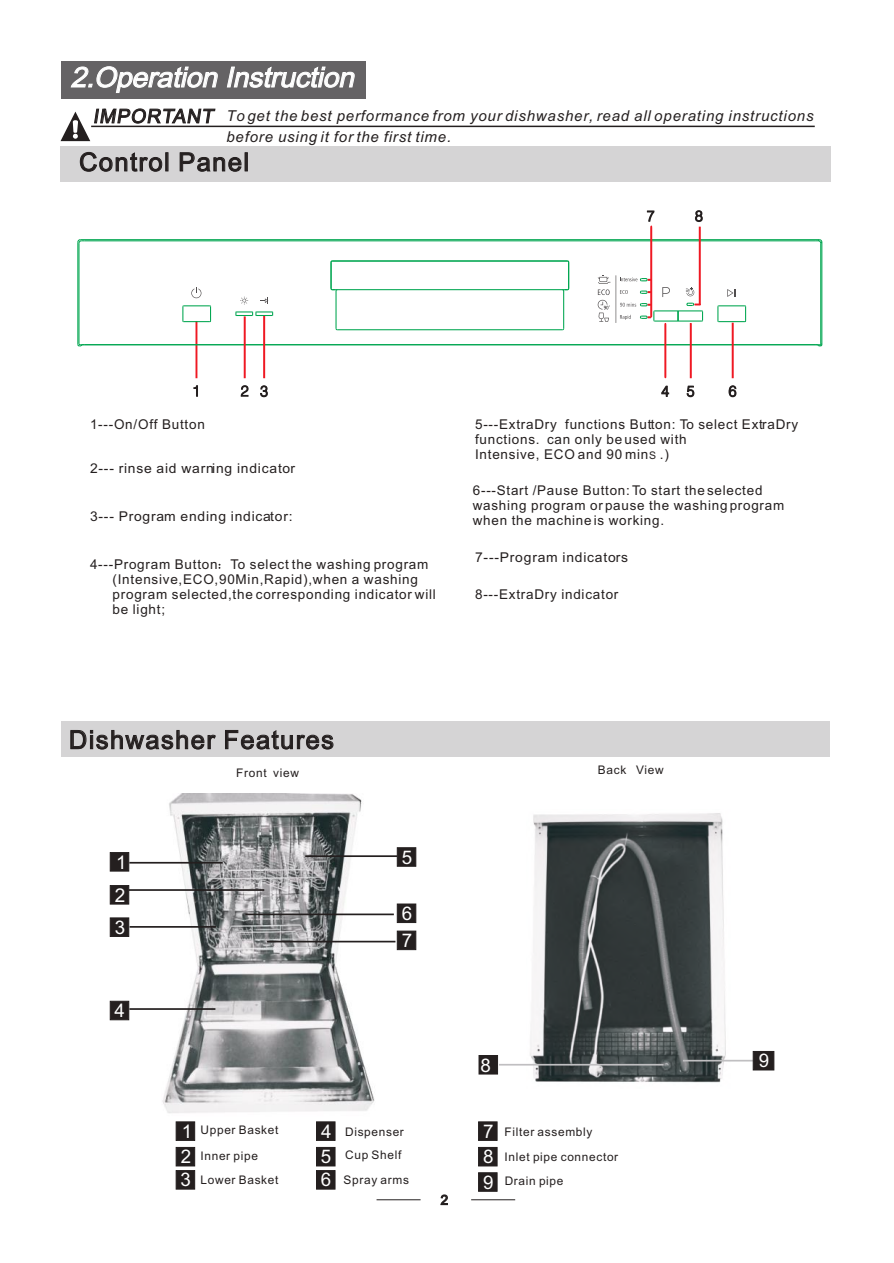
<style>
.page{position:relative;width:894px;height:1263px;background:#fff}
.page>*{position:absolute;margin:0;border:0;box-sizing:border-box;transform-origin:0 0}
.t1{font:italic 27.9px "Arial";color:#fff}
.t2{font:25.5px "Arial";letter-spacing:.055em;color:#241f1f}
.t3{font:19.05px "Arial";color:#fff}
.t4{font:18.75px/27.2px "Arial";color:#fff}
.t5{font:italic 15px "Arial";letter-spacing:.055em;color:#241f1f}
.t6{font:15px "Swis 721 Lt BT";color:#241f1f}
.t7{font:13.5px/15.1px "Arial";letter-spacing:.055em;color:#241f1f}
.t8{font:11.85px/22.4px "Arial";letter-spacing:.055em;color:#241f1f}
.s1{font-size:19.2px}
.s2{font-size:10.5px}
.s3{font-size:18.75px;color:#fff}
</style>
<div class="page">
<div style="left:61px;top:61px;width:305px;height:37px;background:#656365"></div>
<hr style="left:377px;top:1199px;width:44px;height:1px;background:#241f1f">
<hr style="left:471px;top:1199px;width:44px;height:1px;background:#241f1f">
<div style="left:62px;top:722px;width:768px;height:35px;background:#d5d4d5"></div>
<hr style="left:91px;top:126px;width:724px;height:1px;background:#241f1f">
<svg style="left:61px;top:112px;width:29px;height:29px"></svg>
<div style="left:61px;top:146px;width:770px;height:35px;background:#d5d4d5"></div>
<img style="left:530px;top:813px;width:201px;height:270px">
<img style="left:162px;top:793px;width:214px;height:320px">
<div style="left:176px;top:1122px;width:19px;height:19px;background:#241f1f;border:1px solid #241f1f"></div>
<hr style="left:683px;top:1060px;width:71px;height:2px;background:#c0bfc1">
<div style="left:397px;top:848px;width:19px;height:18px;background:#241f1f;border:1px solid #241f1f"></div>
<div style="left:397px;top:904px;width:19px;height:19px;background:#241f1f;border:1px solid #241f1f"></div>
<div style="left:397px;top:931px;width:19px;height:19px;background:#241f1f;border:1px solid #241f1f"></div>
<div style="left:110px;top:1001px;width:19px;height:19px;background:#241f1f;border:1px solid #241f1f"></div>
<div style="left:110px;top:918px;width:19px;height:19px;background:#241f1f;border:1px solid #241f1f"></div>
<div style="left:110px;top:885px;width:19px;height:19px;background:#241f1f;border:1px solid #241f1f"></div>
<div style="left:110px;top:852px;width:19px;height:19px;background:#241f1f;border:1px solid #241f1f"></div>
<div style="left:479px;top:1055px;width:19px;height:19px;background:#241f1f"></div>
<hr style="left:499px;top:1064px;width:165px;height:2px;background:#c0bfc1">
<hr style="left:245px;top:914px;width:149px;height:1px;background:#241f1f">
<hr style="left:129px;top:1008px;width:86px;height:2px;background:#241f1f">
<hr style="left:267px;top:941px;width:128px;height:1px;background:#241f1f">
<hr style="left:305px;top:855px;width:92px;height:2px;background:#241f1f">
<div style="left:176px;top:1147px;width:19px;height:19px;background:#241f1f;border:1px solid #241f1f"></div>
<div style="left:176px;top:1170px;width:19px;height:19px;background:#241f1f;border:1px solid #241f1f"></div>
<div style="left:316px;top:1122px;width:19px;height:19px;background:#241f1f;border:1px solid #241f1f"></div>
<div style="left:316px;top:1147px;width:19px;height:19px;background:#241f1f"></div>
<div style="left:316px;top:1170px;width:19px;height:19px;background:#241f1f;border:1px solid #241f1f"></div>
<div style="left:478px;top:1122px;width:19px;height:19px;background:#241f1f;border:1px solid #241f1f"></div>
<div style="left:478px;top:1147px;width:19px;height:19px;background:#241f1f"></div>
<div style="left:478px;top:1173px;width:19px;height:18px;background:#241f1f"></div>
<hr style="left:129px;top:862px;width:94px;height:2px;background:#241f1f">
<hr style="left:129px;top:889px;width:135px;height:2px;background:#241f1f">
<hr style="left:130px;top:926px;width:86px;height:2px;background:#241f1f">
<div style="left:753px;top:1051px;width:21px;height:19px;background:#241f1f;border:1px solid #241f1f"></div>
<hr style="left:196px;top:321px;width:1px;height:57px;background:#ef1923">
<hr style="left:77px;top:242px;width:1px;height:103px;background:#00a650">
<hr style="left:78px;top:243px;width:2px;height:101px;background:#00a650">
<hr style="left:336px;top:291px;width:1px;height:37px;background:#00a650">
<hr style="left:85px;top:344px;width:730px;height:1px;background:#00a650">
<hr style="left:337px;top:329px;width:225px;height:1px;background:#00a650">
<hr style="left:655px;top:321px;width:47px;height:1px;background:#00a650">
<hr style="left:655px;top:310px;width:47px;height:1px;background:#00a650">
<hr style="left:332px;top:289px;width:235px;height:1px;background:#00a650">
<hr style="left:332px;top:261px;width:235px;height:1px;background:#00a650">
<hr style="left:332px;top:260px;width:235px;height:1px;background:#00a650">
<hr style="left:85px;top:240px;width:730px;height:1px;background:#00a650">
<hr style="left:80px;top:239px;width:739px;height:1px;background:#00a650">
<hr style="left:563px;top:291px;width:1px;height:37px;background:#00a650">
<svg style="left:677px;top:311px;width:2px;height:10px"></svg>
<hr style="left:820px;top:243px;width:1px;height:101px;background:#00a650">
<hr style="left:821px;top:242px;width:1px;height:103px;background:#00a650">
<svg style="left:182px;top:305px;width:30px;height:18px"></svg>
<svg style="left:235px;top:311px;width:39px;height:6px"></svg>
<svg style="left:717px;top:305px;width:30px;height:18px"></svg>
<svg style="left:561px;top:260px;width:9px;height:32px"></svg>
<svg style="left:330px;top:260px;width:8px;height:32px"></svg>
<svg style="left:814px;top:239px;width:9px;height:6px"></svg>
<svg style="left:77px;top:239px;width:9px;height:5px"></svg>
<svg style="left:814px;top:342px;width:9px;height:5px"></svg>
<svg style="left:77px;top:342px;width:9px;height:5px"></svg>
<svg style="left:598px;top:275px;width:12px;height:47px"></svg>
<svg style="left:727px;top:289px;width:9px;height:8px"></svg>
<svg style="left:662px;top:287px;width:8px;height:10px"></svg>
<svg style="left:191px;top:287px;width:10px;height:11px"></svg>
<svg style="left:240px;top:297px;width:8px;height:8px"></svg>
<div style="left:244px;top:317px;width:2px;height:61px;background:#ef1923;border:1px solid #ef1923"></div>
<div style="left:263px;top:316px;width:2px;height:62px;background:#ef1923;border:1px solid #ef1923"></div>
<svg style="left:664px;top:323px;width:3px;height:55px"></svg>
<div style="left:690px;top:323px;width:2px;height:55px;background:#ef1923;border:1px solid #ef1923"></div>
<div style="left:732px;top:323px;width:2px;height:55px;background:#ef1923;border:1px solid #ef1923"></div>
<div style="left:699px;top:227px;width:2px;height:78px;background:#ef1923;border:1px solid #ef1923"></div>
<svg style="left:685px;top:302px;width:19px;height:20px"></svg>
<svg style="left:616px;top:225px;width:40px;height:98px"></svg>
<svg style="left:686px;top:288px;width:8px;height:8px"></svg>
<svg style="left:260px;top:298px;width:9px;height:6px"></svg>
<h1 class="t1" style="left:70px;top:67px;width:291px">2.Operation Instruction</h1>
<p class="t5" style="left:93px;top:110px;width:722px"><span class="s1">IMPORTANT</span> To get the best performance from your dishwasher, read all operating instructions</p>
<h2 class="t2" style="left:79px;top:152px;width:172px">Control Panel</h2>
<p class="t5" style="left:226px;top:132px;width:226px">before using it for the first time.</p>
<p class="t6" style="left:647px;top:210px;width:9px">7</p>
<p class="t6" style="left:695px;top:210px;width:9px">8</p>
<p class="t6" style="left:193px;top:385px;width:9px">1</p>
<p class="t6" style="left:241px;top:385px;width:29px">2 3</p>
<p class="t6" style="left:661px;top:385px;width:35px">4 5</p>
<p class="t6" style="left:729px;top:385px;width:9px">6</p>
<p class="t7" style="left:90px;top:418px;width:116px">1---On/Off Button</p>
<p class="t7" style="left:90px;top:462px;width:206px">2--- rinse aid warning indicator</p>
<p class="t7" style="left:90px;top:510px;width:204px">3--- Program ending indicator:</p>
<p class="t7" style="left:113px;top:558px;width:325px;text-indent:-23px">4---Program Button To select the washing program (Intensive,ECO,90Min,Rapid),when a washing program selected,the corresponding indicator will be light;</p>
<p class="t7" style="left:475px;top:418px;width:325px">5---ExtraDry functions Button: To select ExtraDry functions.<br>Intensive, ECO and 90 min<span class="s2">S</span> .)</p>
<p class="t7" style="left:547px;top:433px;width:141px">can only be used with</p>
<p class="t7" style="left:473px;top:484px;width:313px">6---Start /Pause Button: To start the selected washing program or pause the washing program when the machine is working.</p>
<p class="t7" style="left:475px;top:551px;width:155px">7---Program indicators</p>
<p class="t7" style="left:475px;top:588px;width:145px">8---ExtraDry indicator</p>
<h2 class="t2" style="left:69px;top:730px;width:267px">Dishwasher Features</h2>
<h3 class="t4" style="left:116px;top:850px;width:12px">1</h3>
<h3 class="t3" style="left:115px;top:888px;width:12px">2</h3>
<h3 class="t4" style="left:115px;top:915px;width:12px">3</h3>
<h3 class="t4" style="left:115px;top:999px;width:12px">4</h3>
<p class="t8" style="left:236px;top:763px;width:64px">Front view</p>
<h3 class="t4" style="left:402px;top:845px;width:12px">5</h3>
<h3 class="t4" style="left:402px;top:901px;width:12px">6<br>7</h3>
<h3 class="t4" style="left:480px;top:1053px;width:12px">8</h3>
<p class="t8" style="left:598px;top:760px;width:67px">Back View</p>
<h3 class="t4" style="left:759px;top:1049px;width:12px">9</h3>
<p class="t8" style="left:182px;top:1120px;width:98px"><span class="s3">1</span> Upper Basket</p>
<h3 class="t4" style="left:321px;top:1119px;width:12px">4</h3>
<h3 class="t4" style="left:483px;top:1120px;width:12px;line-height:25.5px">7<br>8</h3>
<p class="t8" style="left:505px;top:1121px;width:115px;line-height:24.8px">Filter assembly<br>Inlet pipe connector</p>
<p class="t8" style="left:345px;top:1122px;width:60px">Dispenser<br>Cup Shelf</p>
<p class="t8" style="left:344px;top:1170px;width:67px">Spray arms</p>
<h3 class="t4" style="left:181px;top:1145px;width:12px">2</h3>
<h3 class="t4" style="left:321px;top:1147px;width:12px;line-height:23.2px">5<br>6</h3>
<p class="t8" style="left:201px;top:1145px;width:59px">Inner pipe</p>
<h3 class="t4" style="left:181px;top:1168px;width:12px">3</h3>
<h3 class="t4" style="left:483px;top:1170px;width:12px">9</h3>
<p class="t8" style="left:201px;top:1170px;width:79px">Lower Basket</p>
<p class="t8" style="left:505px;top:1170px;width:60px">Drain pipe</p>
<p class="t7" style="left:441px;top:1194px;width:9px">2</p>
</div>
